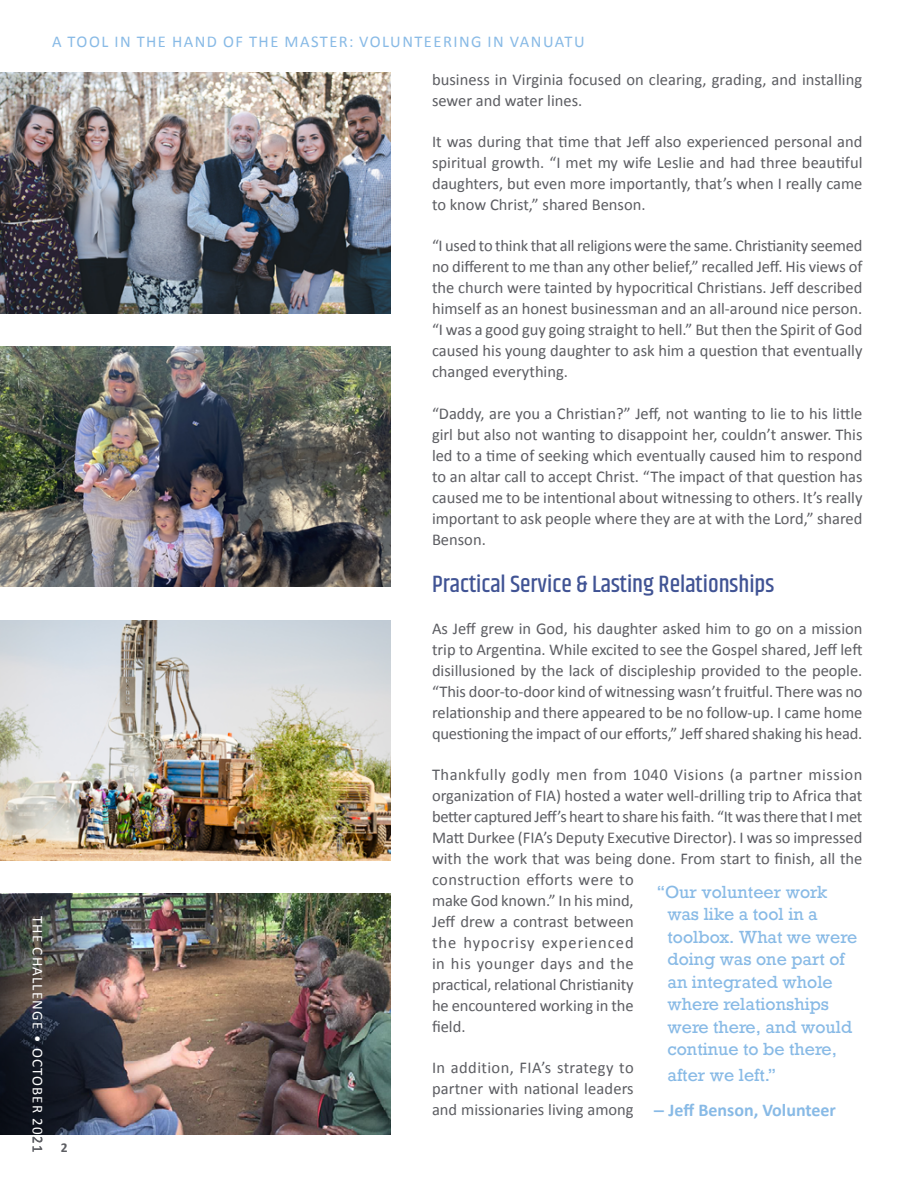
<style>
.page{position:relative;width:918px;height:1188px;background:#fff}
.page>*{position:absolute;margin:0;border:0;box-sizing:border-box;transform-origin:0 0}
.t1{font:500 24px "Khand";color:#405394}
.t2{font:700 18px "Calibri";color:#88bae6}
.t3{font:16.5px/21px "Calibri";color:#5c5d62;text-align:justify}
.t4{font:16.5px/22.5px "Rockwell";color:#88bae6}
.t5{font:16.5px "Calibri";letter-spacing:.09em;color:#88bae6}
.t6{font:15px "Calibri";letter-spacing:.075em;color:#fff}
.t7{font:700 13.5px "Calibri";color:#5c5d62}
.s1{color:#5c5d62}
.s2{font-family:"Rockwell";font-weight:400}
</style>
<div class="page">
<img style="left:117px;top:894px;width:274px;height:241px">
<img style="left:0;top:894px;width:117px;height:241px">
<img style="left:0;top:72px;width:391px;height:241px">
<img style="left:0;top:346px;width:391px;height:241px">
<img style="left:0;top:620px;width:391px;height:241px">
<p class="t6" style="left:48px;top:916px;width:238px;rotate:90deg">THE CHALLENGE • OCTOBER 20<span class="s1">21</span></p>
<p class="t5" style="left:52px;top:30px;width:534px">A TOOL IN THE HAND OF THE MASTER: VOLUNTEERING IN VANUATU</p>
<p class="t3" style="left:432px;top:68px;width:432px">business in Virginia focused on clearing, grading, and installing sewer and water lines.</p>
<p class="t3" style="left:432px;top:131px;width:432px">It was during that time that Jeff also experienced personal and spiritual growth. “I met my wife Leslie and had three beautiful daughters, but even more importantly, that’s when I really came to know Christ,” shared Benson.</p>
<p class="t3" style="left:432px;top:235px;width:432px">“I used to think that all religions were the same. Christianity seemed no different to me than any other belief,” recalled Jeff. His views of the church were tainted by hypocritical Christians. Jeff described himself as an honest businessman and an all-around nice person. “I was a good guy going straight to hell.” But then the Spirit of God caused his young daughter to ask him a question that eventually changed everything.</p>
<p class="t3" style="left:432px;top:402px;width:432px">“Daddy, are you a Christian?” Jeff, not wanting to lie to his little girl but also not wanting to disappoint her, couldn’t answer. This led to a time of seeking which eventually caused him to respond to an altar call to accept Christ. “The impact of that question has caused me to be intentional about witnessing to others. It’s really important to ask people where they are at with the Lord,” shared Benson.</p>
<h1 class="t1" style="left:432px;top:569px;width:344px">Practical Service &amp; Lasting Relationships</h1>
<p class="t3" style="left:432px;top:617px;width:432px">As Jeff grew in God, his daughter asked him to go on a mission trip to Argentina. While excited to see the Gospel shared, Jeff left disillusioned by the lack of discipleship provided to the people. “This door-to-door kind of witnessing wasn’t fruitful. There was no relationship and there appeared to be no follow-up. I came home questioning the impact of our efforts,” Jeff shared shaking his head.</p>
<p class="t3" style="left:432px;top:763px;width:432px;text-align:left">Thankfully godly men from 1040 Visions (a partner mission organization of FIA) hosted a water well-drilling trip to Africa that better captured Jeff’s heart to share his faith. “It was there that I met Matt Durkee (FIA’s Deputy Executive Director). I was so impressed with the work that was being done. From start to finish, all the construction efforts were to<br>make God known.” In his mind,<br>Jeff drew a contrast between<br>the hypocrisy experienced<br>in his younger days and the<br>practical, relational Christianity<br>he encountered working in the<br>field.</p>
<p class="t3" style="left:432px;top:1057px;width:203px">In addition, FIA’s strategy to partner with national leaders and missionaries living among</p>
<p class="t4" style="left:668px;top:881px;width:191px;text-indent:-11px">“Our volunteer work was like a tool in a toolbox. What we were doing was one part of an integrated whole where relationships were there, and would continue to be there,</p>
<p class="t4" style="left:668px;top:1064px;width:110px">after we left.”</p>
<p class="t2" style="left:654px;top:1097px;width:184px"><span class="s2">–</span> Jeff Benson, Volunteer</p>
<p class="t7" style="left:61px;top:1138px;width:8px">2</p>
</div>
